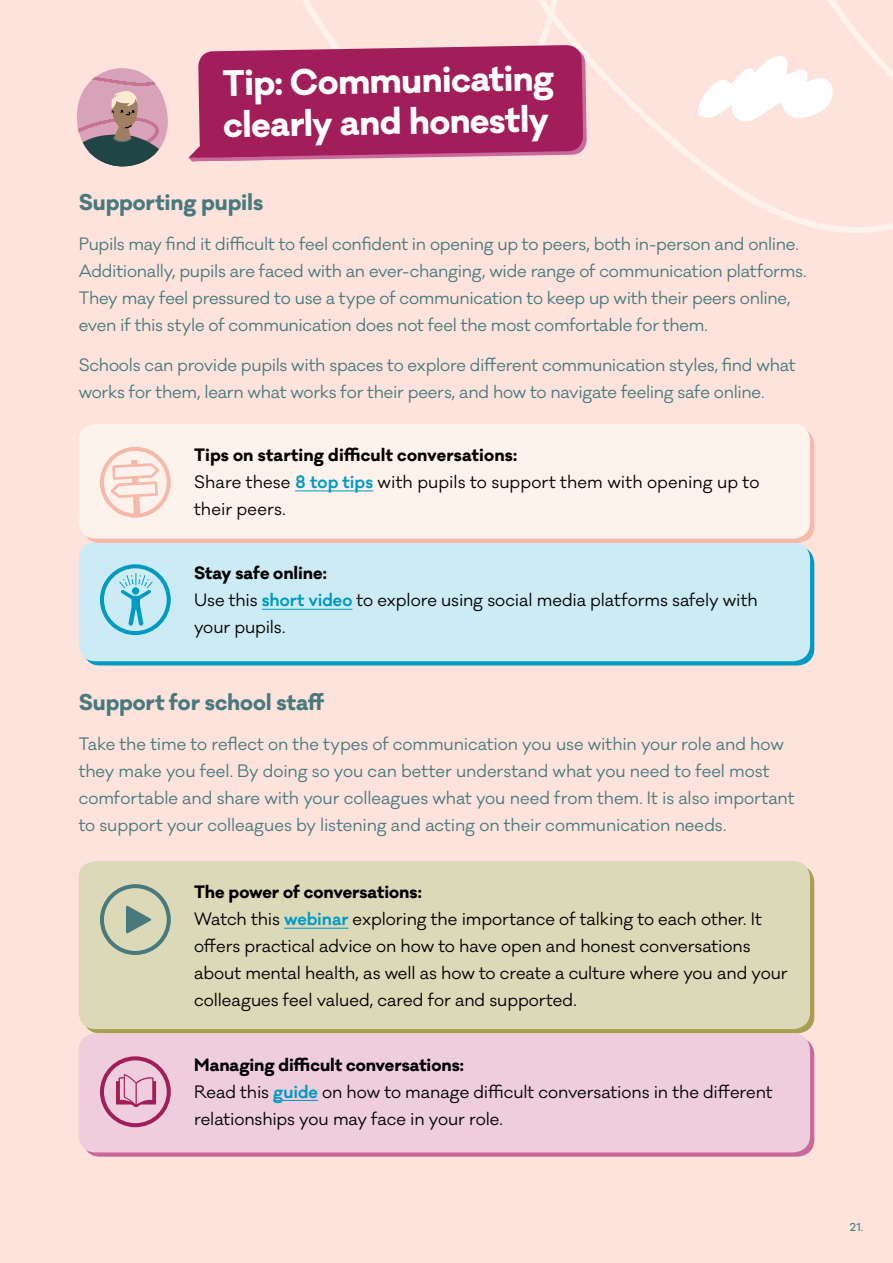
<style>
.page{position:relative;width:893px;height:1263px;background:#fde3dc}
.page>*{position:absolute;margin:0;border:0;box-sizing:border-box;transform-origin:0 0}
.t1{font:700 33.75px/41.4px "Galano Classic";color:#fff}
.t2{font:700 21px "Galano Classic";color:#47797d}
.t3{font:16.5px/27px "Galano Classic";letter-spacing:-.01em;color:#47797d}
.t4{font:16.5px/27px "Galano Classic";letter-spacing:-.005em;color:#000}
.t5{font:500 10.5px "Galano Classic";color:#497a7c}
.s1{font-weight:700}
.s2{font-weight:600;color:#009ac3}
</style>
<div class="page">
<svg style="left:206px;top:0;width:687px;height:233px"></svg>
<svg style="left:77px;top:68px;width:91px;height:98px"></svg>
<svg style="left:188px;top:45px;width:399px;height:116px;background:#ab3167"></svg>
<div style="left:83px;top:546px;width:731px;height:119px;background:linear-gradient(to right,#019ac3,#019ac3);border-radius:17px"></div>
<div style="left:79px;top:542px;width:731px;height:119px;background:#cdebf4;border-radius:17px"></div>
<hr style="left:262px;top:609px;width:90px;height:1px;background:#009ac3">
<svg style="left:100px;top:564px;width:71px;height:71px"></svg>
<div style="left:83px;top:865px;width:731px;height:168px;background:#a7a04e;border-radius:17px"></div>
<div style="left:79px;top:861px;width:731px;height:168px;background:#dcd9b9;border-radius:17px"></div>
<hr style="left:284px;top:928px;width:64px;height:1px;background:#009ac3">
<svg style="left:100px;top:884px;width:71px;height:71px"></svg>
<div style="left:83px;top:1037px;width:731px;height:120px;background:linear-gradient(to right,#c9699c,#c8689b);border-radius:17px"></div>
<div style="left:79px;top:1033px;width:731px;height:119px;background:#eecddd;border-radius:17px"></div>
<hr style="left:273px;top:1100px;width:45px;height:1px;background:#009ac3">
<svg style="left:100px;top:1056px;width:71px;height:71px"></svg>
<div style="left:83px;top:428px;width:731px;height:115px;background:#f6b9aa;border-radius:17px"></div>
<div style="left:79px;top:424px;width:731px;height:115px;background:#fef2ed;border-radius:17px"></div>
<hr style="left:295px;top:490px;width:78px;height:1px;background:#009ac3">
<svg style="left:100px;top:447px;width:71px;height:71px"></svg>
<svg style="left:688px;top:55px;width:155px;height:70px"></svg>
<h1 class="t1" style="left:222px;top:63px;width:333px;rotate:-1deg">Tip: Communicating clearly and honestly</h1>
<p class="t2" style="left:79px;top:188px;width:186px">Supporting pupils</p>
<p class="t3" style="left:79px;top:231px;width:729px">Pupils may find it difficult to feel confident in opening up to peers, both in-person and online.<br>Additionally, pupils are faced with an ever-changing, wide range of communication platforms.<br>They may feel pressured to use a type of communication to keep up with their peers online, even if this style of communication does not feel the most comfortable for them.</p>
<p class="t3" style="left:79px;top:351px;width:718px">Schools can provide pupils with spaces to explore different communication styles, find what works for them, learn what works for their peers, and how to navigate feeling safe online.</p>
<p class="t4" style="left:194px;top:442px;width:567px"><span class="s1">Tips on starting difficult conversations:<br></span>Share these <span class="s2">8 top tips</span> with pupils to support them with opening up to their peers.</p>
<p class="t4" style="left:194px;top:560px;width:565px"><span class="s1">Stay safe online:<br></span>Use this <span class="s2">short video</span> to explore using social media platforms safely with your pupils.</p>
<p class="t2" style="left:79px;top:688px;width:247px">Support for school staff</p>
<p class="t3" style="left:79px;top:730px;width:717px">Take the time to reflect on the types of communication you use within your role and how they make you feel. By doing so you can better understand what you need to feel most comfortable and share with your colleagues what you need from them. It is also important to support your colleagues by listening and acting on their communication needs.</p>
<p class="t4" style="left:194px;top:879px;width:595px"><span class="s1">The power of conversations:<br></span>Watch this <span class="s2">webinar</span> exploring the importance of talking to each other. It offers practical advice on how to have open and honest conversations about mental health, as well as how to create a culture where you and your colleagues feel valued, cared for and supported.</p>
<p class="t4" style="left:194px;top:1051px;width:580px"><span class="s1">Managing difficult conversations:<br></span>Read this <span class="s2">guide</span> on how to manage difficult conversations in the different relationships you may face in your role.</p>
<p class="t5" style="left:850px;top:1220px;width:15px">21.</p>
</div>
